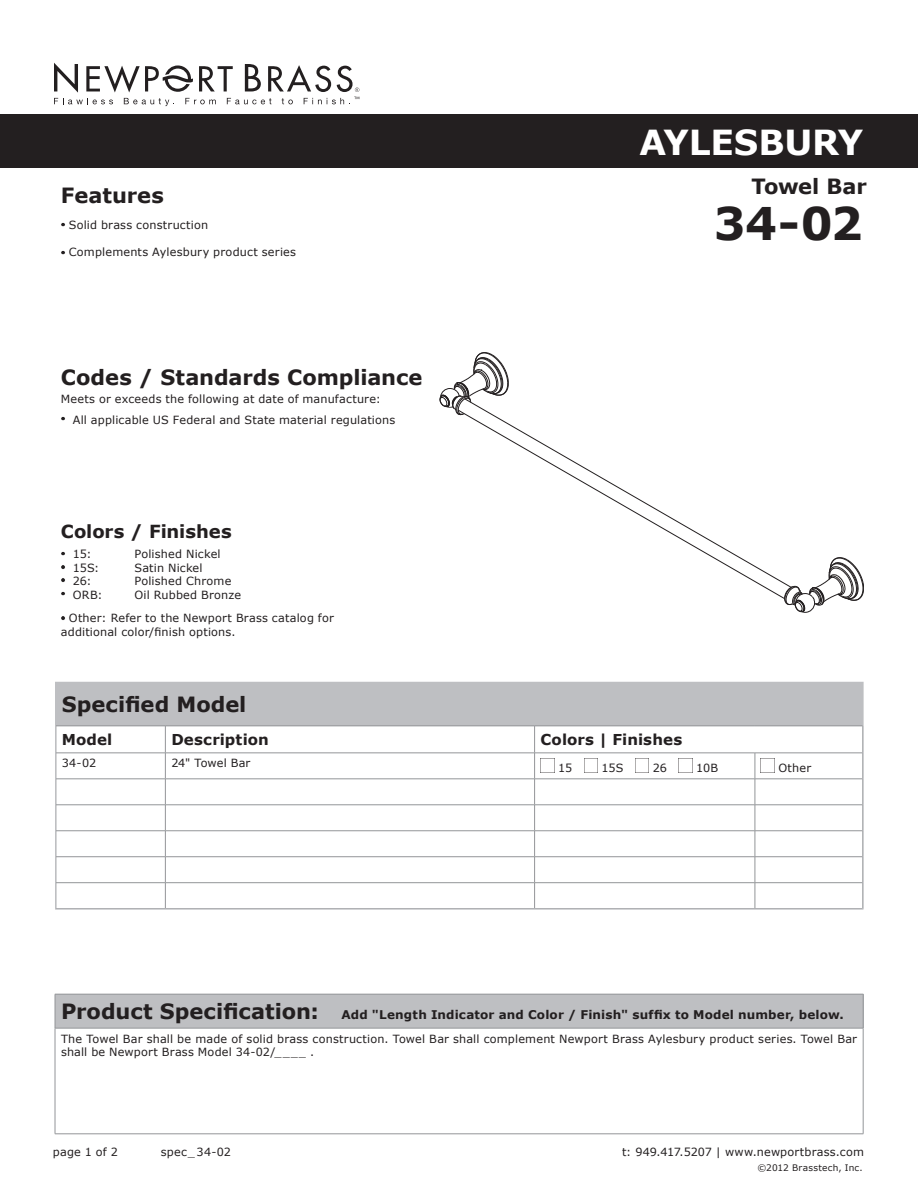
<style>
.page{position:relative;width:918px;height:1188px;background:#fff}
.page>*{position:absolute;margin:0;border:0;box-sizing:border-box;transform-origin:0 0}
.t1{font:700 45px "Verdana";color:#231f20}
.t2{font:700 34.5px "Verdana";letter-spacing:-.01em;color:#fff}
.t3{font:700 21px "Verdana";color:#231f20}
.t4{font:700 18px "Verdana";letter-spacing:-.005em;color:#231f20}
.t5{font:700 15px "Verdana";letter-spacing:.005em;color:#231f20}
.t6{font:700 12px "Verdana";letter-spacing:.015em;color:#231f20}
.t7{font:11.25px/13.5px "Verdana";letter-spacing:.015em;color:#231f20}
.t8{font:9px "Verdana";letter-spacing:.025em;color:#231f20}
</style>
<div class="page">
<div style="left:0;top:114px;width:918px;height:54px;background:#231f20"></div>
<div style="left:56px;top:682px;width:807px;height:44px;background:#bebfc2"></div>
<hr style="left:56px;top:726px;width:109px;height:1px;background:#939598">
<hr style="left:165px;top:726px;width:370px;height:1px;background:#939598">
<hr style="left:535px;top:726px;width:220px;height:1px;background:#939598">
<hr style="left:755px;top:726px;width:108px;height:1px;background:#939598">
<hr style="left:56px;top:753px;width:109px;height:1px;background:#939598">
<hr style="left:165px;top:753px;width:370px;height:1px;background:#939598">
<hr style="left:535px;top:753px;width:220px;height:1px;background:#939598">
<hr style="left:755px;top:753px;width:108px;height:1px;background:#939598">
<hr style="left:56px;top:779px;width:109px;height:1px;background:#939598">
<hr style="left:165px;top:779px;width:370px;height:1px;background:#939598">
<hr style="left:535px;top:779px;width:220px;height:1px;background:#939598">
<hr style="left:755px;top:779px;width:108px;height:1px;background:#939598">
<hr style="left:56px;top:805px;width:109px;height:1px;background:#939598">
<hr style="left:165px;top:805px;width:370px;height:1px;background:#939598">
<hr style="left:535px;top:805px;width:220px;height:1px;background:#939598">
<hr style="left:755px;top:805px;width:108px;height:1px;background:#939598">
<hr style="left:56px;top:831px;width:109px;height:1px;background:#939598">
<hr style="left:165px;top:831px;width:370px;height:1px;background:#939598">
<hr style="left:535px;top:831px;width:220px;height:1px;background:#939598">
<hr style="left:755px;top:831px;width:108px;height:1px;background:#939598">
<hr style="left:56px;top:856px;width:109px;height:1px;background:#939598">
<hr style="left:165px;top:856px;width:370px;height:1px;background:#939598">
<hr style="left:535px;top:856px;width:220px;height:1px;background:#939598">
<hr style="left:755px;top:856px;width:108px;height:1px;background:#939598">
<hr style="left:56px;top:882px;width:109px;height:1px;background:#939598">
<hr style="left:165px;top:882px;width:370px;height:1px;background:#939598">
<svg style="left:165px;top:726px;width:1px;height:181px"></svg>
<hr style="left:535px;top:882px;width:220px;height:1px;background:#939598">
<svg style="left:534px;top:727px;width:1px;height:180px"></svg>
<hr style="left:755px;top:882px;width:108px;height:1px;background:#939598">
<img style="left:584px;top:759px;width:14px;height:13px">
<img style="left:635px;top:759px;width:14px;height:13px">
<svg style="left:755px;top:753px;width:19px;height:154px"></svg>
<div style="left:55px;top:682px;width:808px;height:227px;border:1px solid #bebfc2"></div>
<div style="left:55px;top:994px;width:808px;height:34px;background:#bebfc2"></div>
<hr style="left:55px;top:994px;width:808px;height:1px;background:#939598">
<hr style="left:55px;top:994px;width:1px;height:34px;background:#939598">
<hr style="left:863px;top:994px;width:1px;height:34px;background:#939598">
<hr style="left:55px;top:1028px;width:808px;height:1px;background:#939598">
<hr style="left:55px;top:1028px;width:1px;height:106px;background:#939598">
<hr style="left:863px;top:1028px;width:1px;height:106px;background:#939598">
<hr style="left:55px;top:1134px;width:808px;height:1px;background:#939598">
<svg style="left:61px;top:551px;width:4px;height:5px"></svg>
<svg style="left:61px;top:565px;width:4px;height:5px"></svg>
<svg style="left:61px;top:578px;width:4px;height:5px"></svg>
<svg style="left:61px;top:591px;width:4px;height:5px"></svg>
<svg style="left:61px;top:616px;width:4px;height:5px"></svg>
<svg style="left:61px;top:222px;width:4px;height:5px"></svg>
<svg style="left:61px;top:250px;width:4px;height:5px"></svg>
<svg style="left:61px;top:416px;width:4px;height:5px"></svg>
<svg style="left:54px;top:63px;width:305px;height:43px"></svg>
<svg style="left:465px;top:415px;width:319px;height:173px"></svg>
<svg style="left:440px;top:352px;width:69px;height:63px"></svg>
<svg style="left:784px;top:557px;width:80px;height:56px"></svg>
<h3 class="t3" style="left:61px;top:182px;width:105px">Features</h3>
<p class="t7" style="left:69px;top:218px;width:141px">Solid brass construction</p>
<p class="t7" style="left:69px;top:245px;width:229px">Complements Aylesbury product series</p>
<h3 class="t3" style="left:61px;top:364px;width:363px">Codes / Standards Compliance</h3>
<p class="t7" style="left:73px;top:388px;width:324px;line-height:21px;text-indent:-12px">Meets or exceeds the following at date of manufacture:<br>All applicable US Federal and State material regulations</p>
<h3 class="t4" style="left:61px;top:520px;width:172px">Colors / Finishes</h3>
<p class="t7" style="left:73px;top:547px;width:31px">15:<br>15S:<br>26:<br>ORB:</p>
<p class="t7" style="left:135px;top:547px;width:108px">Polished Nickel<br>Satin Nickel<br>Polished Chrome<br>Oil Rubbed Bronze</p>
<p class="t7" style="left:61px;top:611px;width:275px;text-indent:8px">Other: Refer to the Newport Brass catalog for additional color/finish options.</p>
<h2 class="t2" style="left:640px;top:121px;width:225px">AYLESBURY</h2>
<h3 class="t3" style="left:752px;top:173px;width:117px">Towel Bar</h3>
<h1 class="t1" style="left:714px;top:195px;width:151px">34-02</h1>
<h3 class="t3" style="left:62px;top:691px;width:186px">Specified Model</h3>
<h3 class="t5" style="left:62px;top:730px;width:52px">Model</h3>
<h3 class="t5" style="left:171px;top:730px;width:99px">Description</h3>
<h3 class="t5" style="left:541px;top:730px;width:143px">Colors | Finishes</h3>
<p class="t7" style="left:62px;top:756px;width:36px">34-02</p>
<p class="t7" style="left:171px;top:756px;width:81px">24" Towel Bar</p>
<p class="t7" style="left:558px;top:761px;width:16px">15</p>
<p class="t7" style="left:601px;top:761px;width:23px">15S</p>
<p class="t7" style="left:653px;top:761px;width:16px">26</p>
<p class="t7" style="left:696px;top:761px;width:23px">10B</p>
<p class="t7" style="left:778px;top:761px;width:34px">Other</p>
<h3 class="t3" style="left:61px;top:998px;width:259px">Product Specification:</h3>
<p class="t7" style="left:61px;top:1032px;width:798px">The Towel Bar shall be made of solid brass construction. Towel Bar shall complement Newport Brass Aylesbury product series. Towel Bar shall be Newport Brass Model 34-02/____ .</p>
<p class="t6" style="left:342px;top:1007px;width:504px">Add "Length Indicator and Color / Finish" suffix to Model number, below.</p>
<p class="t7" style="left:53px;top:1144px;width:67px">page 1 of 2</p>
<p class="t7" style="left:161px;top:1144px;width:72px">spec_34-02</p>
<p class="t7" style="left:622px;top:1144px;width:243px">t: 949.417.5207 | www.newportbrass.com</p>
<p class="t8" style="left:757px;top:1162px;width:107px">©2012 Brasstech, Inc.</p>
</div>
